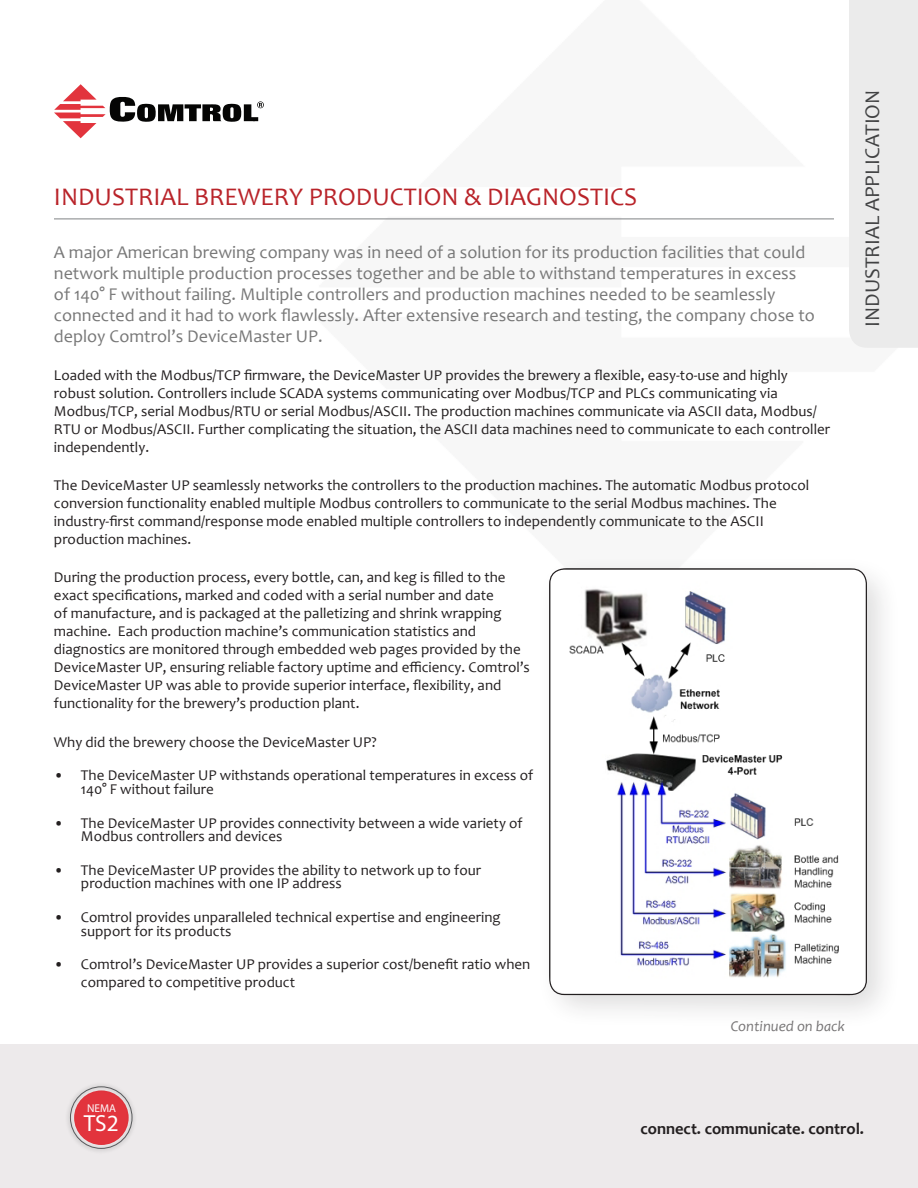
<style>
.page{position:relative;width:918px;height:1188px;background:#fff}
.page>*{position:absolute;margin:0;border:0;box-sizing:border-box;transform-origin:0 0}
.Subhead{font:25.5px "Candara";color:#b92329}
.t1{font:23.25px "Myriad";color:#fff}
.t2{font:21px "Candara";color:#414243}
.Body_Text{font:18px/21px "Candara";color:#787878}
.t3{font:700 16.5px "Candara";color:#231f20}
.Body_Text-2{font:15px/18px "Candara";color:#231f20}
.t4{font:italic 15px "Candara";color:#787677}
.t5{font:11.25px "Myriad Pro";color:#fcfbfc}
</style>
<div class="page">
<div style="left:0;top:1045px;width:918px;height:143px;background:#edeaeb"></div>
<div style="left:849px;top:0;width:69px;height:348px;background:#ebebeb"></div>
<svg style="left:54px;top:84px;width:210px;height:54px"></svg>
<hr style="left:54px;top:219px;width:780px;height:1px;background:#808285">
<div style="left:535px;top:554px;width:367px;height:476px;background:#231f20;opacity:.15"></div>
<img style="left:549px;top:568px;width:318px;height:427px">
<div style="left:549px;top:568px;width:318px;height:427px;border:1px solid #231f20;border-radius:15px"></div>
<img style="left:68px;top:1085px;width:66px;height:66px">
<div style="left:70px;top:1087px;width:62px;height:62px;border:1px solid #58595b;border-radius:50%"></div>
<p class="Subhead" style="left:54px;top:181px;width:585px">INDUSTRIAL BREWERY PRODUCTION &amp; DIAGNOSTICS</p>
<p class="Body_Text" style="left:54px;top:242px;width:762px">A major American brewing company was in need of a solution for its production facilities that could network multiple production processes together and be able to withstand temperatures in excess of 140° F without failing. Multiple controllers and production machines needed to be seamlessly connected and it had to work flawlessly. After extensive research and testing, the company chose to deploy Comtrol’s DeviceMaster UP.</p>
<p class="Body_Text-2" style="left:54px;top:366px;width:778px">Loaded with the Modbus/TCP firmware, the DeviceMaster UP provides the brewery a flexible, easy-to-use and highly robust solution. Controllers include SCADA systems communicating over Modbus/TCP and PLCs communicating via Modbus/TCP, serial Modbus/RTU or serial Modbus/ASCII. The production machines communicate via ASCII data, Modbus/ RTU or Modbus/ASCII. Further complicating the situation, the ASCII data machines need to communicate to each controller independently.</p>
<p class="Body_Text-2" style="left:54px;top:476px;width:757px">The DeviceMaster UP seamlessly networks the controllers to the production machines. The automatic Modbus protocol conversion functionality enabled multiple Modbus controllers to communicate to the serial Modbus machines. The industry-first command/response mode enabled multiple controllers to independently communicate to the ASCII production machines.</p>
<p class="Body_Text-2" style="left:54px;top:568px;width:477px">During the production process, every bottle, can, and keg is filled to the exact specifications, marked and coded with a serial number and date<br>of manufacture, and is packaged at the palletizing and shrink wrapping machine. Each production machine’s communication statistics and diagnostics are monitored through embedded web pages provided by the DeviceMaster UP, ensuring reliable factory uptime and efficiency. Comtrol’s DeviceMaster UP was able to provide superior interface, flexibility, and functionality for the brewery’s production plant.</p>
<p class="Body_Text-2" style="left:54px;top:733px;width:324px">Why did the brewery choose the DeviceMaster UP?</p>
<p class="Body_Text-2" style="left:81px;top:769px;width:454px;line-height:13.5px;text-indent:-27px">• The DeviceMaster UP withstands operational temperatures in excess of<br>140° F without failure</p>
<p class="Body_Text-2" style="left:81px;top:816px;width:443px;line-height:13.5px;text-indent:-27px">• The DeviceMaster UP provides connectivity between a wide variety of<br>Modbus controllers and devices</p>
<p class="Body_Text-2" style="left:81px;top:863px;width:402px;line-height:13.5px;text-indent:-27px">• The DeviceMaster UP provides the ability to network up to four production machines with one IP address</p>
<p class="Body_Text-2" style="left:81px;top:910px;width:421px;line-height:13.5px;text-indent:-27px">• Comtrol provides unparalleled technical expertise and engineering support for its products</p>
<p class="Body_Text-2" style="left:81px;top:955px;width:451px;text-indent:-27px">• Comtrol’s DeviceMaster UP provides a superior cost/benefit ratio when compared to competitive product</p>
<p class="t4" style="left:731px;top:1017px;width:115px">Continued on back</p>
<p class="t2" style="left:859px;top:327px;width:238px;rotate:-90deg">INDUSTRIAL APPLICATION</p>
<p class="t5" style="left:87px;top:1101px;width:30px">NEMA</p>
<p class="t1" style="left:84px;top:1112px;width:36px">TS2</p>
<p class="t3" style="left:640px;top:1118px;width:225px">connect. communicate. control.</p>
</div>
